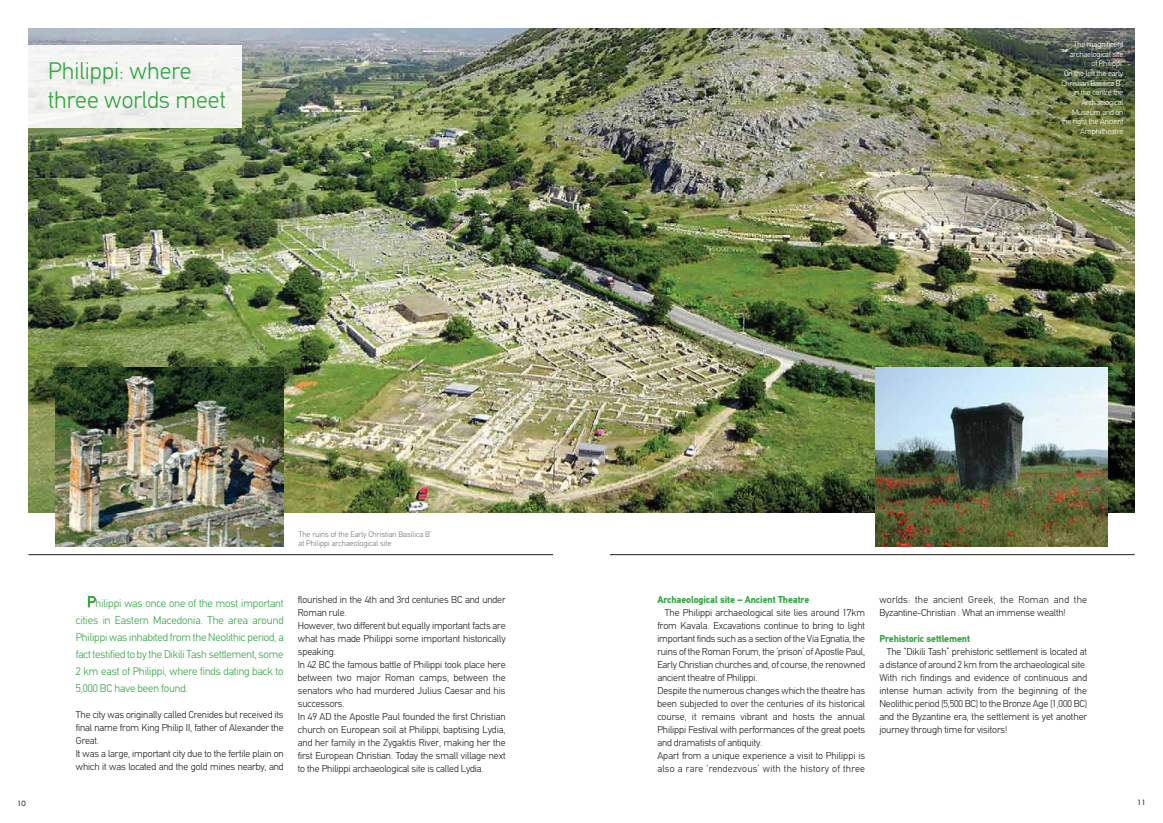
<style>
.page{position:relative;width:1163px;height:823px;background:#fff}
.page>*{position:absolute;margin:0;border:0;box-sizing:border-box;transform-origin:0 0}
.t1{font:300 24px/28.8px "PF Din Text";color:#33a543}
.t2{font:300 11px/17px "PF Din Text";letter-spacing:-.01em;color:#33a543;text-align:justify}
.t3{font:300 10px/13px "PF Din Text";letter-spacing:-.01em;color:#231f20}
.t4{font:900 10px "PF Din Text";letter-spacing:-.01em;color:#33a543}
.t5{font:300 8px/9.6px "PF Din Text";letter-spacing:-.015em;color:#fff;text-align:right}
.t6{font:300 8px/9.6px "PF Din Text";color:#77787b}
.t7{font:7px "Art Futur H Medium";color:#231f20}
.s1{font-size:15px}
</style>
<div class="page">
<img style="left:28px;top:28px;width:1106px;height:484px">
<img style="left:875px;top:368px;width:232px;height:177px">
<img style="left:55px;top:368px;width:228px;height:177px">
<hr style="left:609px;top:554px;width:525px;height:1px;background:#231f20">
<hr style="left:28px;top:554px;width:525px;height:1px;background:#231f20">
<div style="left:28px;top:45px;width:214px;height:83px;background:#f3f4f0"></div>
<h1 class="t1" style="left:48px;top:59px;width:179px">Philippi: where three worlds meet</h1>
<p class="t5" style="left:1061px;top:40px;width:63px">The magnificent archaelogical site<br>of Philippi.<br>On the left the early<br>Christian Basilica B’, in the centre the<br>Archaelogical<br>Museum and on the right the Ancient<br>Amphitheatre</p>
<p class="t6" style="left:298px;top:529px;width:134px">The ruins of the Early Christian Basilica B’ at Philippi archaeological site</p>
<p class="t2" style="left:76px;top:595px;width:209px;text-indent:11px"><span class="s1">P</span>hilippi was once one of the most important cities in Eastern Macedonia. The area around Philippi was inhabited from the Neolithic period, a fact testified to by the Dikili Tash settlement, some 2 km east of Philippi, where finds dating back to 5,000 BC have been found.</p>
<p class="t3" style="left:76px;top:708px;width:209px">The city was originally called Crenides but received its final name from King Philip II, father of Alexander the Great.<br>It was a large, important city due to the fertile plain on which it was located and the gold mines nearby, and</p>
<p class="t3" style="left:298px;top:594px;width:209px">flourished in the 4th and 3rd centuries BC and under Roman rule.<br>However, two different but equally important facts are what has made Philippi some important historically speaking.<br>In 42 BC the famous battle of Philippi took place here between two major Roman camps, between the senators who had murdered Julius Caesar and his successors.<br>In 49 AD the Apostle Paul founded the first Christian church on European soil at Philippi, baptising Lydia, and her family in the Zygaktis River, making her the first European Christian. Today the small village next to the Philippi archaeological site is called Lydia.</p>
<p class="t4" style="left:657px;top:596px;width:153px">Archaeological site – Ancient Theatre</p>
<p class="t3" style="left:657px;top:607px;width:209px;text-indent:7px">The Philippi archaeological site lies around 17km from Kavala. Excavations continue to bring to light important finds such as a section of the Via Egnatia, the ruins of the Roman Forum, the ‘prison’ of Apostle Paul, Early Christian churches and, of course, the renowned ancient theatre of Philippi.<br>Despite the numerous changes which the theatre has been subjected to over the centuries of its historical course, it remains vibrant and hosts the annual Philippi Festival with performances of the great poets and dramatists of antiquity.<br>Apart from a unique experience a visit to Philippi is also a rare ‘rendezvous’ with the history of three</p>
<p class="t3" style="left:879px;top:594px;width:209px">worlds: the ancient Greek, the Roman and the<br>Byzantine-Christian . What an immense wealth!</p>
<p class="t4" style="left:879px;top:635px;width:92px">Prehistoric settlement</p>
<p class="t3" style="left:879px;top:646px;width:209px;text-align:justify;text-indent:7px">The “Dikili Tash” prehistoric settlement is located at a distance of around 2 km from the archaeological site.<br>With rich findings and evidence of continuous and intense human activity from the beginning of the Neolithic period (5,500 BC) to the Bronze Age (1,000 BC) and the Byzantine era, the settlement is yet another journey through time for visitors!</p>
<p class="t7" style="left:17px;top:799px;width:10px">10</p>
<p class="t7" style="left:1137px;top:798px;width:10px">11</p>
</div>
